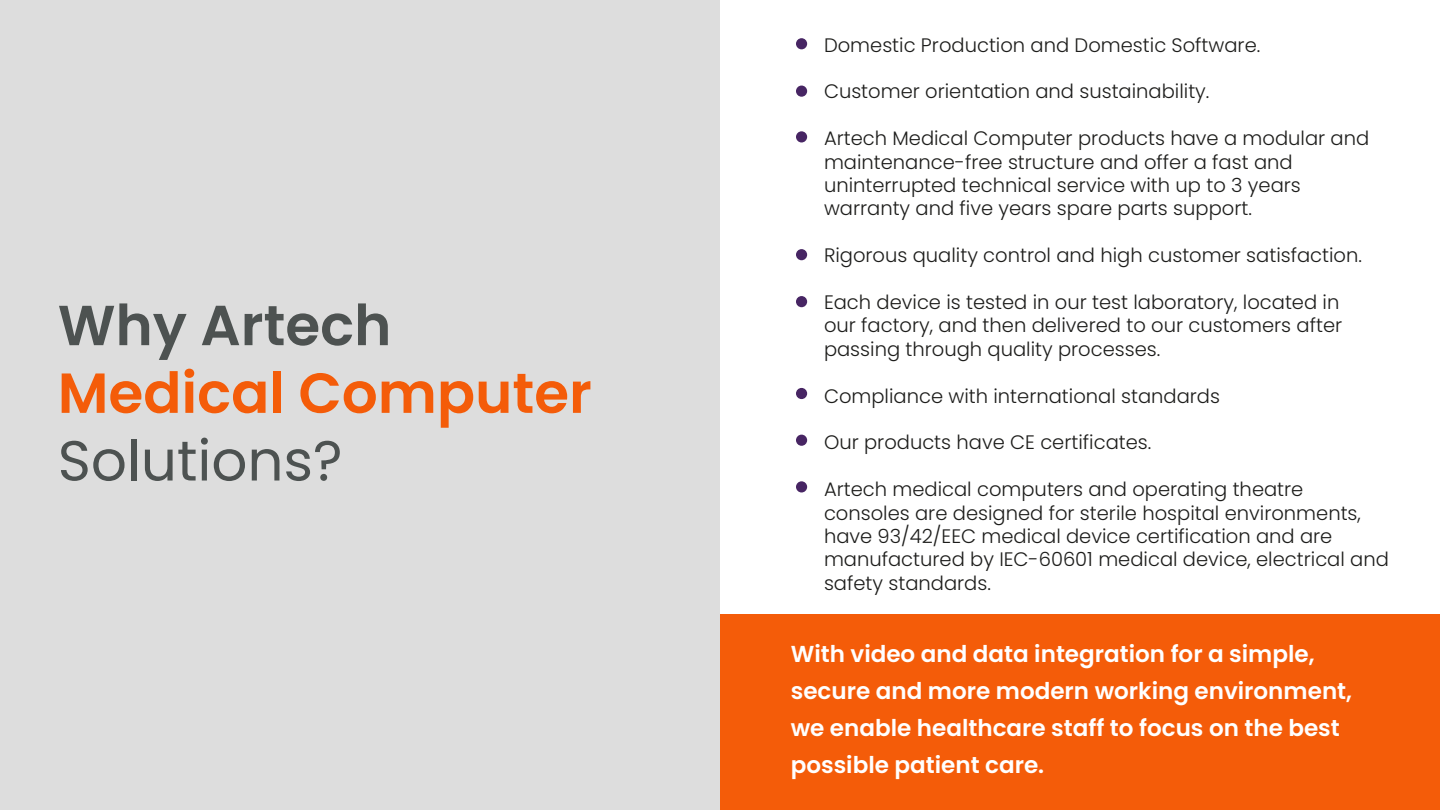
<style>
.page{position:relative;width:1440px;height:810px;background:#fff}
.page>*{position:absolute;margin:0;border:0;box-sizing:border-box;transform-origin:0 0}
.t1{font:600 56.4px "Poppins";color:#f45c09}
.t2{font:56.4px "Poppins";color:#4d5251}
.t3{font:600 56.4px "Poppins";color:#4d5251}
.t4{font:600 23.1px/36.8px "Poppins";color:#fff}
.t5{font:300 19.5px/23.4px "Poppins";color:#1d1d1b}
</style>
<div class="page">
<div style="left:0;top:0;width:720px;height:810px;background:#ddd"></div>
<div style="left:720px;top:615px;width:720px;height:195px;background:#f45c09"></div>
<div style="left:796px;top:38px;width:11px;height:11px;background:#472563;border-radius:50%"></div>
<div style="left:796px;top:86px;width:11px;height:11px;background:#472563;border-radius:50%"></div>
<div style="left:796px;top:131px;width:11px;height:11px;background:#472563;border-radius:50%"></div>
<div style="left:796px;top:249px;width:11px;height:11px;background:#472563;border-radius:50%"></div>
<div style="left:796px;top:296px;width:11px;height:11px;background:#472563;border-radius:50%"></div>
<div style="left:796px;top:388px;width:11px;height:11px;background:#472563;border-radius:50%"></div>
<div style="left:796px;top:435px;width:11px;height:11px;background:#472563;border-radius:50%"></div>
<div style="left:796px;top:481px;width:11px;height:11px;background:#472563;border-radius:50%"></div>
<h1 class="t3" style="left:58px;top:293px;width:335px">Why Artech</h1>
<h1 class="t1" style="left:58px;top:360px;width:536px">Medical Computer</h1>
<h1 class="t2" style="left:58px;top:428px;width:286px">Solutions?</h1>
<p class="t5" style="left:824px;top:33px;width:438px">Domestic Production and Domestic Software.</p>
<p class="t5" style="left:824px;top:80px;width:387px">Customer orientation and sustainability.</p>
<p class="t5" style="left:824px;top:127px;width:547px">Artech Medical Computer products have a modular and maintenance-free structure and offer a fast and uninterrupted technical service with up to 3 years warranty and five years spare parts support.</p>
<p class="t5" style="left:824px;top:244px;width:540px">Rigorous quality control and high customer satisfaction.</p>
<p class="t5" style="left:824px;top:291px;width:520px">Each device is tested in our test laboratory, located in our factory, and then delivered to our customers after passing through quality processes.</p>
<p class="t5" style="left:824px;top:384px;width:398px">Compliance with international standards</p>
<p class="t5" style="left:824px;top:431px;width:329px">Our products have CE certificates.</p>
<p class="t5" style="left:824px;top:478px;width:566px">Artech medical computers and operating theatre consoles are designed for sterile hospital environments, have 93/42/EEC medical device certification and are manufactured by IEC-60601 medical device, electrical and safety standards.</p>
<p class="t4" style="left:791px;top:636px;width:563px">With video and data integration for a simple, secure and more modern working environment, we enable healthcare staff to focus on the best possible patient care.</p>
</div>
